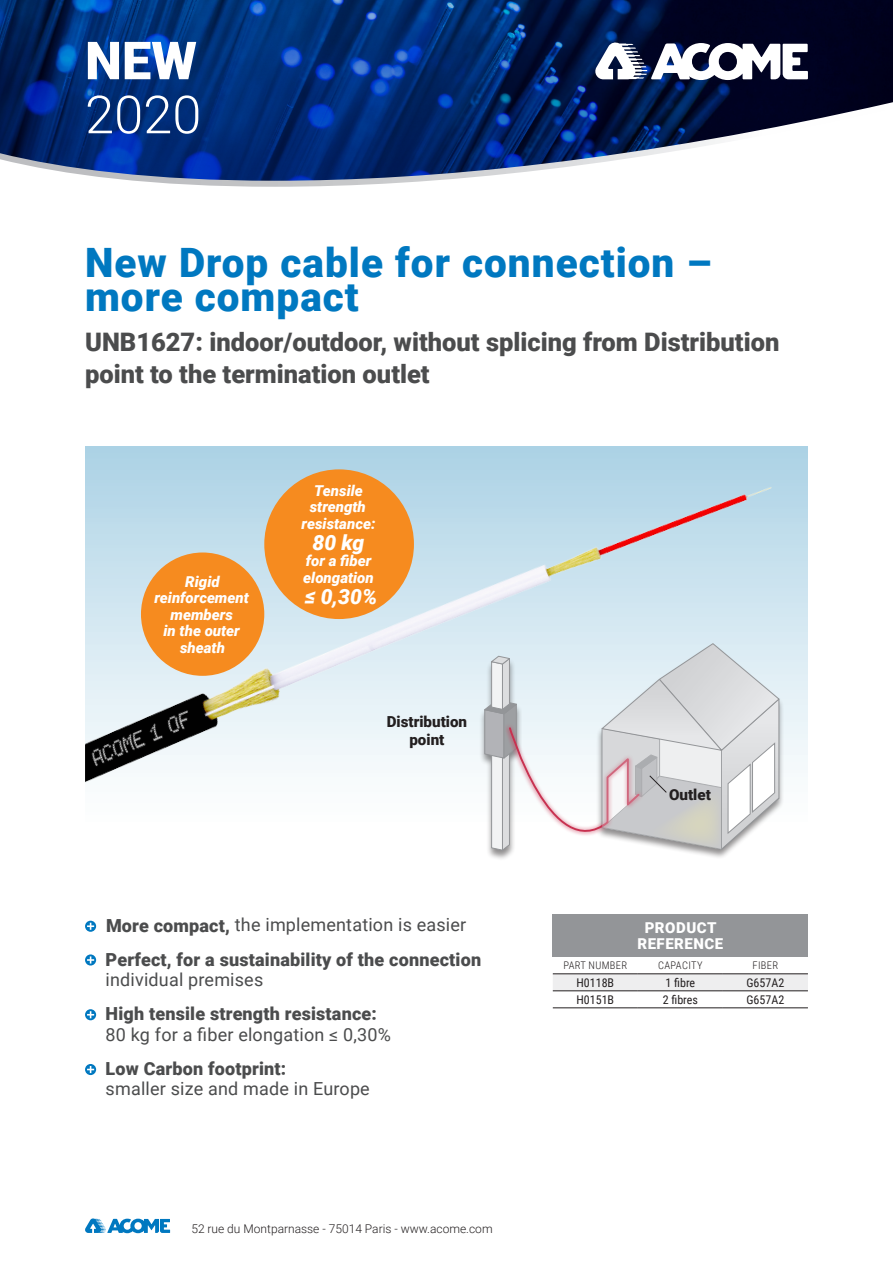
<style>
.page{position:relative;width:893px;height:1263px;background:#fff}
.page>*{position:absolute;margin:0;border:0;box-sizing:border-box;transform-origin:0 0}
.t1{font:300 52.5px "Roboto";color:#fff}
.t2{font:900 52.5px "Roboto";color:#fff}
.t3{font:900 40.5px/34px "Roboto";letter-spacing:.025em;color:#0078c0}
.t4{font:900 25.5px/31.8px "Roboto";color:#4b4c4d}
.t5{font:italic 900 21px "Roboto";color:#fff}
.t6{font:900 18px/34.5px "Roboto";letter-spacing:.01em;color:#4b4c4d}
.t7{font:18px "Roboto";letter-spacing:.01em;color:#4b4c4d}
.t8{font:900 15.15px/18.1px "Roboto";color:#231f20;text-align:center}
.t9{font:italic 900 15px/16.5px "Roboto";color:#fff;text-align:center}
.t10{font:900 15px/16.5px "Roboto";letter-spacing:.035em;color:#fff;text-align:center}
.t11{font:300 12px "Roboto";color:#231f20}
.t12{font:12px "Roboto Condensed";color:#231f20}
.t13{font:300 10.5px "Roboto Condensed";letter-spacing:.035em;color:#231f20}
.s1{font-weight:400}
</style>
<div class="page">
<img style="left:85px;top:446px;width:723px;height:337px">
<svg style="left:0;top:0;width:893px;height:102px;background:#012360"></svg>
<svg style="left:0;top:102px;width:893px;height:85px"></svg>
<svg style="left:593px;top:42px;width:215px;height:38px"></svg>
<svg style="left:85px;top:1218px;width:85px;height:15px"></svg>
<div style="left:553px;top:974px;width:255px;height:16px;background:#eeeeef"></div>
<hr style="left:553px;top:973px;width:85px;height:1px;background:#231f20">
<hr style="left:638px;top:973px;width:85px;height:1px;background:#231f20">
<hr style="left:723px;top:973px;width:85px;height:1px;background:#231f20">
<hr style="left:553px;top:990px;width:85px;height:1px;background:#231f20">
<hr style="left:638px;top:990px;width:85px;height:1px;background:#231f20">
<hr style="left:723px;top:990px;width:85px;height:1px;background:#231f20">
<hr style="left:553px;top:1007px;width:85px;height:1px;background:#231f20">
<hr style="left:638px;top:1007px;width:85px;height:1px;background:#231f20">
<hr style="left:723px;top:1007px;width:85px;height:1px;background:#231f20">
<div style="left:553px;top:914px;width:255px;height:43px;background:#939598"></div>
<svg style="left:85px;top:921px;width:11px;height:11px"></svg>
<svg style="left:85px;top:954px;width:11px;height:11px"></svg>
<svg style="left:85px;top:1009px;width:11px;height:11px"></svg>
<svg style="left:85px;top:1064px;width:11px;height:11px"></svg>
<div style="left:141px;top:552px;width:123px;height:124px;background:#f68b1f;border-radius:50%"></div>
<div style="left:264px;top:469px;width:150px;height:150px;background:#f68b1f;border-radius:50%"></div>
<div style="left:479px;top:656px;width:43px;height:205px;background:#231f20;opacity:.5"></div>
<div style="left:596px;top:644px;width:189px;height:216px;background:#231f20;opacity:.5"></div>
<svg style="left:484px;top:643px;width:296px;height:218px"></svg>
<h1 class="t2" style="left:85px;top:24px;width:113px">NEW</h1>
<h1 class="t1" style="left:85px;top:78px;width:118px">2020</h1>
<h2 class="t3" style="left:85px;top:244px;width:628px">New Drop cable for connection – more compact</h2>
<h3 class="t4" style="left:85px;top:326px;width:696px">UNB1627: indoor/outdoor, without splicing from Distribution point to the termination outlet</h3>
<p class="t9" style="left:155px;top:573px;width:96px">Rigid reinforcement members<br>in the outer sheath</p>
<p class="t9" style="left:302px;top:482px;width:75px">Tensile strength resistance:</p>
<p class="t5" style="left:313px;top:528px;width:53px">80 kg</p>
<p class="t9" style="left:303px;top:552px;width:72px;text-align:left">for a fiber elongation</p>
<p class="t5" style="left:305px;top:582px;width:74px">≤ 0,30%</p>
<p class="t8" style="left:387px;top:712px;width:82px">Distribution point</p>
<p class="t6" style="left:106px;top:907px;width:377px">More compact, <span class="s1">the implementation is easier<br></span>Perfect, for a sustainability of the connection</p>
<p class="t7" style="left:106px;top:967px;width:159px">individual premises</p>
<p class="t6" style="left:106px;top:996px;width:273px">High tensile strength resistance:</p>
<p class="t7" style="left:106px;top:1021px;width:287px">80 kg for a fiber elongation ≤ 0,30%</p>
<p class="t6" style="left:106px;top:1051px;width:182px">Low Carbon footprint:</p>
<p class="t7" style="left:106px;top:1076px;width:266px">smaller size and made in Europe</p>
<p class="t11" style="left:191px;top:1220px;width:303px">52 rue du Montparnasse - 75014 Paris - www.acome.com</p>
<p class="t8" style="left:669px;top:784px;width:43px">Outlet</p>
<p class="t10" style="left:637px;top:919px;width:87px">PRODUCT<br>REFERENCE</p>
<p class="t13" style="left:563px;top:958px;width:65px">PART NUMBER</p>
<p class="t13" style="left:658px;top:958px;width:46px">CAPACITY</p>
<p class="t13" style="left:752px;top:958px;width:27px">FIBER</p>
<p class="t12" style="left:576px;top:974px;width:39px">H0118B</p>
<p class="t12" style="left:665px;top:974px;width:31px">1 fibre</p>
<p class="t12" style="left:746px;top:974px;width:39px">G657A2</p>
<p class="t12" style="left:576px;top:991px;width:39px">H0151B</p>
<p class="t12" style="left:663px;top:991px;width:37px">2 fibres</p>
<p class="t12" style="left:746px;top:991px;width:39px">G657A2</p>
</div>
